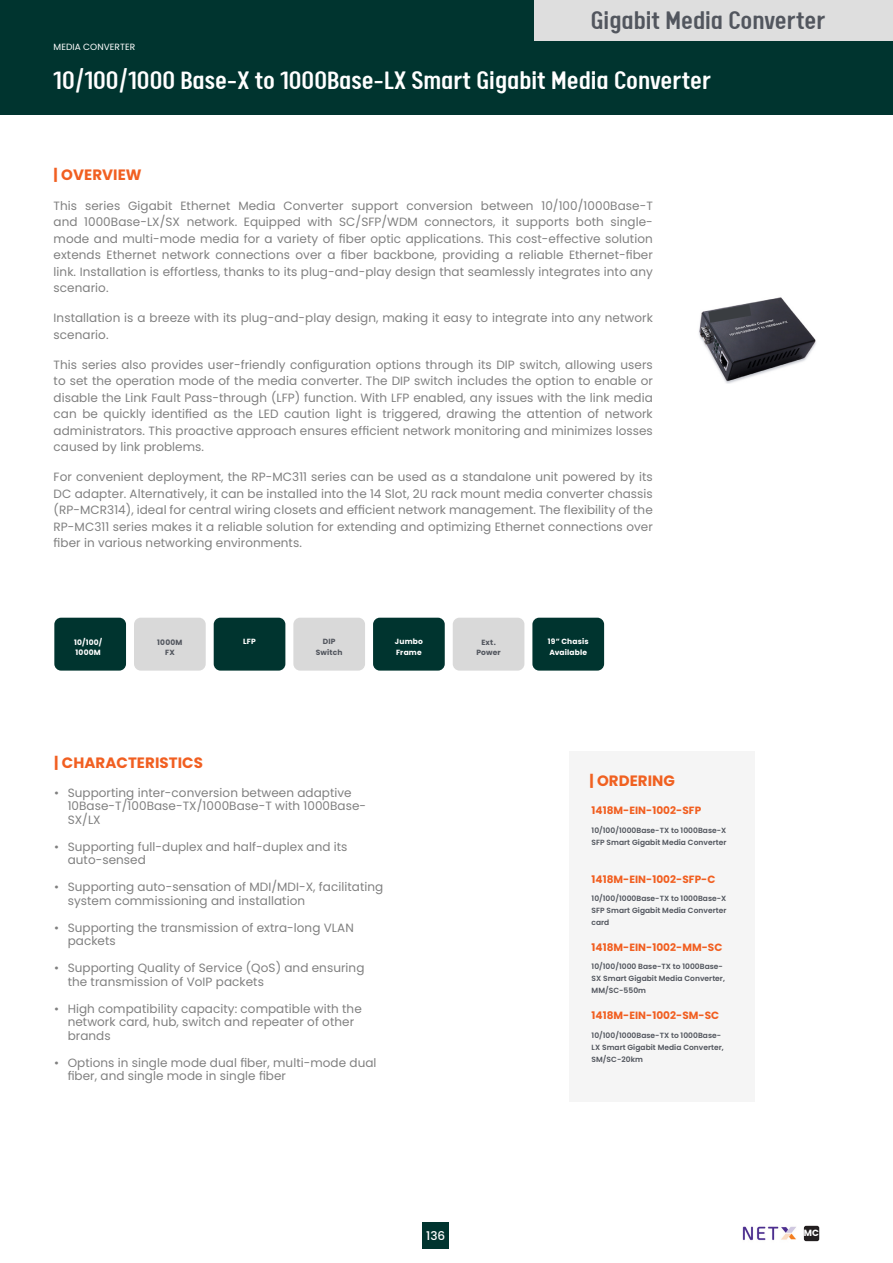
<style>
.page{position:relative;width:893px;height:1263px;background:#fff}
.page>*{position:absolute;margin:0;border:0;box-sizing:border-box;transform-origin:0 0}
.t1{font:500 28.5px "Calps";color:#fff}
.t2{font:500 28.5px "Calps";color:#52565e}
.bodt_text{font:700 15px "Poppins";letter-spacing:.005em;color:#f15f21}
.bodt_text-2{font:700 15px "Poppins";letter-spacing:.005em;color:#f06121}
.bodt_text-3{font:12px/16.5px "Poppins";letter-spacing:.005em;color:#808080}
.t3{font:500 12px "Poppins";color:#fff}
.bodt_text-4{font:700 10.5px "Poppins";letter-spacing:.005em;color:#f15f21}
.bodt_text-5{font:9px "Poppins";letter-spacing:.005em;color:#fff}
.t4{font:700 9px "Poppins";color:#fff}
.bodt_text-6{font:600 7.5px/12px "Poppins";letter-spacing:.005em;color:#52565e}
.t5{font:700 7.5px/10.5px "Poppins";letter-spacing:.02em;color:#fff}
.t6{font:700 7.5px/10.5px "Poppins";letter-spacing:.025em;color:#52565e;text-align:center}
</style>
<div class="page">
<div style="left:422px;top:1223px;width:27px;height:26px;background:#00342f"></div>
<div style="left:804px;top:1226px;width:15px;height:15px;background:#231f20;border-radius:2px"></div>
<img style="left:742px;top:1226px;width:54px;height:15px">
<div style="left:0;top:0;width:893px;height:114px;background:#00342f"></div>
<div style="left:535px;top:0;width:358px;height:41px;background:#dedede"></div>
<img style="left:699px;top:297px;width:117px;height:87px">
<div style="left:54px;top:618px;width:72px;height:53px;background:#00342f;border-radius:7px"></div>
<div style="left:134px;top:618px;width:72px;height:53px;background:#d9d9d9;border-radius:7px"></div>
<div style="left:214px;top:618px;width:71px;height:53px;background:#00342f;border-radius:7px"></div>
<div style="left:293px;top:618px;width:72px;height:53px;background:#d9d9d9;border-radius:7px"></div>
<div style="left:373px;top:618px;width:72px;height:53px;background:#00342f;border-radius:7px"></div>
<div style="left:453px;top:618px;width:71px;height:53px;background:#d9d9d9;border-radius:7px"></div>
<div style="left:569px;top:752px;width:185px;height:350px;background:#f5f5f5"></div>
<div style="left:532px;top:618px;width:72px;height:53px;background:#00342f;border-radius:7px"></div>
<svg style="left:708px;top:304px;width:43px;height:19px"></svg>
<p class="t2" style="left:591px;top:3px;width:236px">Gigabit Media Converter</p>
<p class="t1" style="left:54px;top:64px;width:658px">10/100/1000 Base-X to 1000Base-LX Smart Gigabit Media Converter</p>
<p class="bodt_text-5" style="left:54px;top:42px;width:83px">MEDIA CONVERTER</p>
<p class="bodt_text" style="left:54px;top:166px;width:90px">| OVERVIEW</p>
<p class="bodt_text-3" style="left:54px;top:197px;width:601px;text-align:justify">This series Gigabit Ethernet Media Converter support conversion between 10/100/1000Base-T and 1000Base-LX/SX network. Equipped with SC/SFP/WDM connectors, it supports both single&shy;mode and multi-mode media for a variety of fiber optic applications. This cost-effective solution extends Ethernet network connections over a fiber backbone, providing a reliable Ethernet-fiber link. Installation is effortless, thanks to its plug-and-play design that seamlessly integrates into any scenario.</p>
<p class="bodt_text-3" style="left:54px;top:310px;width:601px">Installation is a breeze with its plug-and-play design, making it easy to integrate into any network scenario.</p>
<p class="bodt_text-3" style="left:54px;top:356px;width:601px;text-align:justify">This series also provides user-friendly configuration options through its DIP switch, allowing users to set the operation mode of the media converter. The DIP switch includes the option to enable or disable the Link Fault Pass-through (LFP) function. With LFP enabled, any issues with the link media can be quickly identified as the LED caution light is triggered, drawing the attention of network administrators. This proactive approach ensures efficient network monitoring and minimizes losses caused by link problems.</p>
<p class="bodt_text-3" style="left:54px;top:469px;width:601px;text-align:justify">For convenient deployment, the RP-MC311 series can be used as a standalone unit powered by its DC adapter. Alternatively, it can be installed into the 14 Slot, 2U rack mount media converter chassis (RP-MCR314), ideal for central wiring closets and efficient network management. The flexibility of the RP-MC311 series makes it a reliable solution for extending and optimizing Ethernet connections over fiber in various networking environments.</p>
<p class="t5" style="left:74px;top:637px;width:29px">10/100/<br>1000M</p>
<p class="t5" style="left:243px;top:636px;width:14px">LFP</p>
<p class="t6" style="left:316px;top:636px;width:28px">DIP<br>Switch</p>
<p class="t6" style="left:157px;top:637px;width:27px">1000M<br>FX</p>
<p class="t5" style="left:395px;top:636px;width:29px">Jumbo<br>Frame</p>
<p class="t6" style="left:476px;top:637px;width:26px">Ext.<br>Power</p>
<p class="bodt_text" style="left:54px;top:754px;width:150px">| CHARACTERISTICS</p>
<p class="bodt_text-3" style="left:68px;top:786px;width:300px;line-height:13.5px;text-indent:-14px">• Supporting inter-conversion between adaptive<br>10Base-T/100Base-TX/1000Base-T with 1000Base-<br>SX/LX</p>
<p class="bodt_text-3" style="left:68px;top:840px;width:281px;line-height:13.5px;text-indent:-14px">• Supporting full-duplex and half-duplex and its auto-sensed</p>
<p class="bodt_text-3" style="left:68px;top:880px;width:317px;line-height:13.5px;text-indent:-14px">• Supporting auto-sensation of MDI/MDI-X, facilitating system commissioning and installation</p>
<p class="bodt_text-3" style="left:68px;top:921px;width:288px;line-height:13.5px;text-indent:-14px">• Supporting the transmission of extra-long VLAN packets</p>
<p class="bodt_text-3" style="left:68px;top:961px;width:298px;line-height:13.5px;text-indent:-14px">• Supporting Quality of Service (QoS) and ensuring the transmission of VoIP packets</p>
<p class="bodt_text-3" style="left:68px;top:1002px;width:296px;line-height:13.5px;text-indent:-14px">• High compatibility capacity: compatible with the network card, hub, switch and repeater of other brands</p>
<p class="bodt_text-3" style="left:68px;top:1056px;width:310px;line-height:13.5px;text-indent:-14px">• Options in single mode dual fiber, multi-mode dual fiber, and single mode in single fiber</p>
<p class="t5" style="left:548px;top:636px;width:42px">19” Chasis<br>Available</p>
<p class="bodt_text-2" style="left:589px;top:772px;width:87px">| ORDERING</p>
<p class="bodt_text-4" style="left:592px;top:804px;width:111px">1418M-EIN-1002-SFP</p>
<p class="bodt_text-6" style="left:592px;top:824px;width:136px">10/100/1000Base-TX to 1000Base-X<br>SFP Smart Gigabit Media Converter</p>
<p class="bodt_text-4" style="left:592px;top:873px;width:125px">1418M-EIN-1002-SFP-C</p>
<p class="bodt_text-6" style="left:592px;top:892px;width:136px;text-align:justify">10/100/1000Base-TX to 1000Base-X SFP Smart Gigabit Media Converter card</p>
<p class="bodt_text-4" style="left:592px;top:941px;width:132px">1418M-EIN-1002-MM-SC</p>
<p class="bodt_text-6" style="left:592px;top:961px;width:135px">10/100/1000 Base-TX to 1000Base-<br>SX Smart Gigabit Media Converter,<br>MM/SC-550m</p>
<p class="bodt_text-4" style="left:592px;top:1009px;width:129px">1418M-EIN-1002-SM-SC</p>
<p class="bodt_text-6" style="left:592px;top:1029px;width:134px">10/100/1000Base-TX to 1000Base-<br>LX Smart Gigabit Media Converter,<br>SM/SC-20km</p>
<p class="t3" style="left:426px;top:1229px;width:21px">136</p>
<p class="t4" style="left:804px;top:1228px;width:17px">MC</p>
</div>
